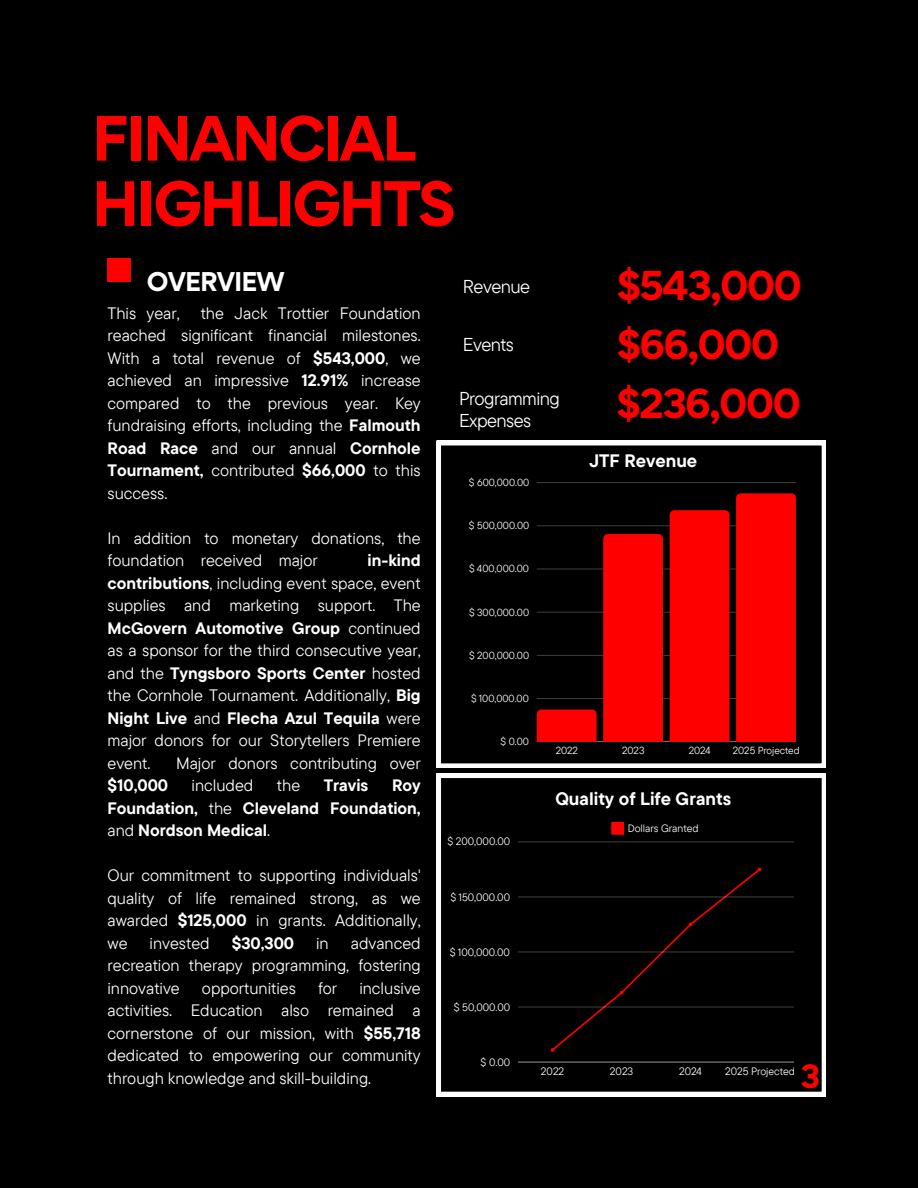
<style>
.page{position:relative;width:918px;height:1188px;background:#000}
.page>*{position:absolute;margin:0;border:0;box-sizing:border-box;transform-origin:0 0}
.t1{font:700 57px/65.2px "Gordita";letter-spacing:-.05em;color:#f00}
.t2{font:700 37.2px "Gordita";letter-spacing:-.05em;color:#f00}
.t3{font:700 30px "Gordita";color:#f00}
.t4{font:700 24.15px "Gordita";letter-spacing:-.05em;color:#fff}
.t5{font:18.6px/21.9px "TT Commons Pro";letter-spacing:-.03em;color:#fff}
.t6{font:700 18px "TT Commons Pro";color:#fff}
.t7{font:16.5px/22.5px "TT Commons Pro";color:#fff;text-align:justify}
.t8{font:700 16.5px/22.5px "TT Commons Pro";color:#fff;text-align:justify}
.t9{font:10.65px "TT Commons Pro";color:#fff}
.t10{font:10.2px "TT Commons Pro";color:#fff}
.s1{font-weight:700}
.s2{font-weight:400}
</style>
<div class="page">
<div style="left:108px;top:258px;width:23px;height:24px;background:#f00"></div>
<svg style="left:437px;top:441px;width:389px;height:327px"></svg>
<svg style="left:437px;top:774px;width:389px;height:322px"></svg>
<h3 class="t1" style="left:92px;top:105px;width:365px">FINANCIAL<br>HIGHLIGHTS</h3>
<p class="t4" style="left:147px;top:265px;width:140px">OVERVIEW</p>
<p class="t7" style="left:108px;top:301px;width:74px">This year,</p>
<p class="t7" style="left:108px;top:301px;width:315px;text-indent:93px">the Jack Trottier Foundation reached significant financial milestones.<br>With a total revenue of <span class="s1">$543,000</span>, we achieved an impressive <span class="s1">12.91%</span> increase compared to the previous year. Key fundraising efforts, including the <span class="s1">Falmouth Road Race</span> and our annual <span class="s1">Cornhole Tournament,</span> contributed <span class="s1">$66,000</span> to this success.</p>
<p class="t7" style="left:108px;top:526px;width:315px">In addition to monetary donations, the foundation received major</p>
<p class="t7" style="left:108px;top:549px;width:315px;text-indent:260px"><span class="s1">in-kind contributions</span>, including event space, event supplies and marketing support. The <span class="s1">McGovern Automotive Group</span> continued as a sponsor for the third consecutive year, and the <span class="s1">Tyngsboro Sports Center</span> hosted the Cornhole Tournament. Additionally, <span class="s1">Big Night Live</span> and <span class="s1">Flecha Azul Tequila</span> were major donors for our Storytellers Premiere event.</p>
<p class="t7" style="left:176px;top:751px;width:246px">Major donors contributing over</p>
<p class="t8" style="left:108px;top:774px;width:62px">$10,000</p>
<p class="t7" style="left:192px;top:774px;width:63px">included</p>
<p class="t7" style="left:277px;top:774px;width:25px">the</p>
<p class="t8" style="left:324px;top:774px;width:46px">Travis</p>
<p class="t8" style="left:108px;top:774px;width:315px;text-indent:285px">Roy Foundation, <span class="s2">the</span> Cleveland Foundation, <span class="s2">and</span> Nordson Medical<span class="s2">.</span></p>
<h5 class="t7" style="left:108px;top:864px;width:315px">Our commitment to supporting individuals' quality of life remained strong, as we awarded <span class="s1">$125,000</span> in grants. Additionally, we</h5>
<h5 class="t7" style="left:150px;top:931px;width:62px">invested</h5>
<h5 class="t8" style="left:232px;top:931px;width:64px">$30,300</h5>
<h5 class="t7" style="left:316px;top:931px;width:14px">in</h5>
<h5 class="t7" style="left:108px;top:931px;width:315px;text-indent:243px">advanced recreation therapy programming, fostering innovative</h5>
<h5 class="t7" style="left:202px;top:976px;width:95px">opportunities</h5>
<h5 class="t7" style="left:318px;top:976px;width:21px">for</h5>
<h5 class="t7" style="left:108px;top:976px;width:315px;text-indent:252px">inclusive activities. Education also remained a cornerstone of our mission, with <span class="s1">$55,718 </span>dedicated to empowering our community through knowledge and skill-building.</h5>
<h2 class="t5" style="left:463px;top:275px;width:69px">Revenue</h2>
<h2 class="t5" style="left:463px;top:333px;width:53px">Events</h2>
<h2 class="t5" style="left:459px;top:387px;width:102px">Programming<br>Expenses</h2>
<p class="t10" style="left:469px;top:476px;width:62px">$ 600,000.00</p>
<p class="t10" style="left:469px;top:519px;width:62px">$ 500,000.00</p>
<p class="t10" style="left:469px;top:562px;width:61px">$ 400,000.00</p>
<p class="t10" style="left:469px;top:605px;width:62px">$ 300,000.00</p>
<p class="t10" style="left:469px;top:649px;width:62px">$ 200,000.00</p>
<p class="t10" style="left:471px;top:692px;width:59px">$ 100,000.00</p>
<h5 class="t2" style="left:617px;top:260px;width:186px">$543,000</h5>
<h5 class="t2" style="left:617px;top:319px;width:164px">$66,000</h5>
<p class="t2" style="left:617px;top:378px;width:186px">$236,000</p>
<p class="t6" style="left:589px;top:449px;width:109px">JTF Revenue</p>
<p class="t10" style="left:501px;top:735px;width:30px">$ 0.00</p>
<p class="t9" style="left:447px;top:835px;width:64px">$ 200,000.00</p>
<p class="t9" style="left:450px;top:890px;width:61px">$ 150,000.00</p>
<p class="t9" style="left:450px;top:945px;width:62px">$ 100,000.00</p>
<p class="t9" style="left:454px;top:1000px;width:58px">$ 50,000.00</p>
<p class="t10" style="left:556px;top:744px;width:24px">2022</p>
<p class="t10" style="left:622px;top:744px;width:24px">2023</p>
<p class="t10" style="left:689px;top:744px;width:24px">2024</p>
<p class="t10" style="left:733px;top:744px;width:68px">2025 Projected</p>
<h4 class="t6" style="left:555px;top:787px;width:177px">Quality of Life Grants</h4>
<p class="t9" style="left:628px;top:821px;width:72px">Dollars Granted</p>
<p class="t9" style="left:481px;top:1055px;width:31px">$ 0.00</p>
<h1 class="t3" style="left:800px;top:1056px;width:21px">3</h1>
<p class="t9" style="left:541px;top:1065px;width:25px">2022</p>
<p class="t9" style="left:610px;top:1065px;width:25px">2023</p>
<p class="t9" style="left:679px;top:1065px;width:24px">2024</p>
<p class="t9" style="left:725px;top:1065px;width:71px">2025 Projected</p>
</div>
